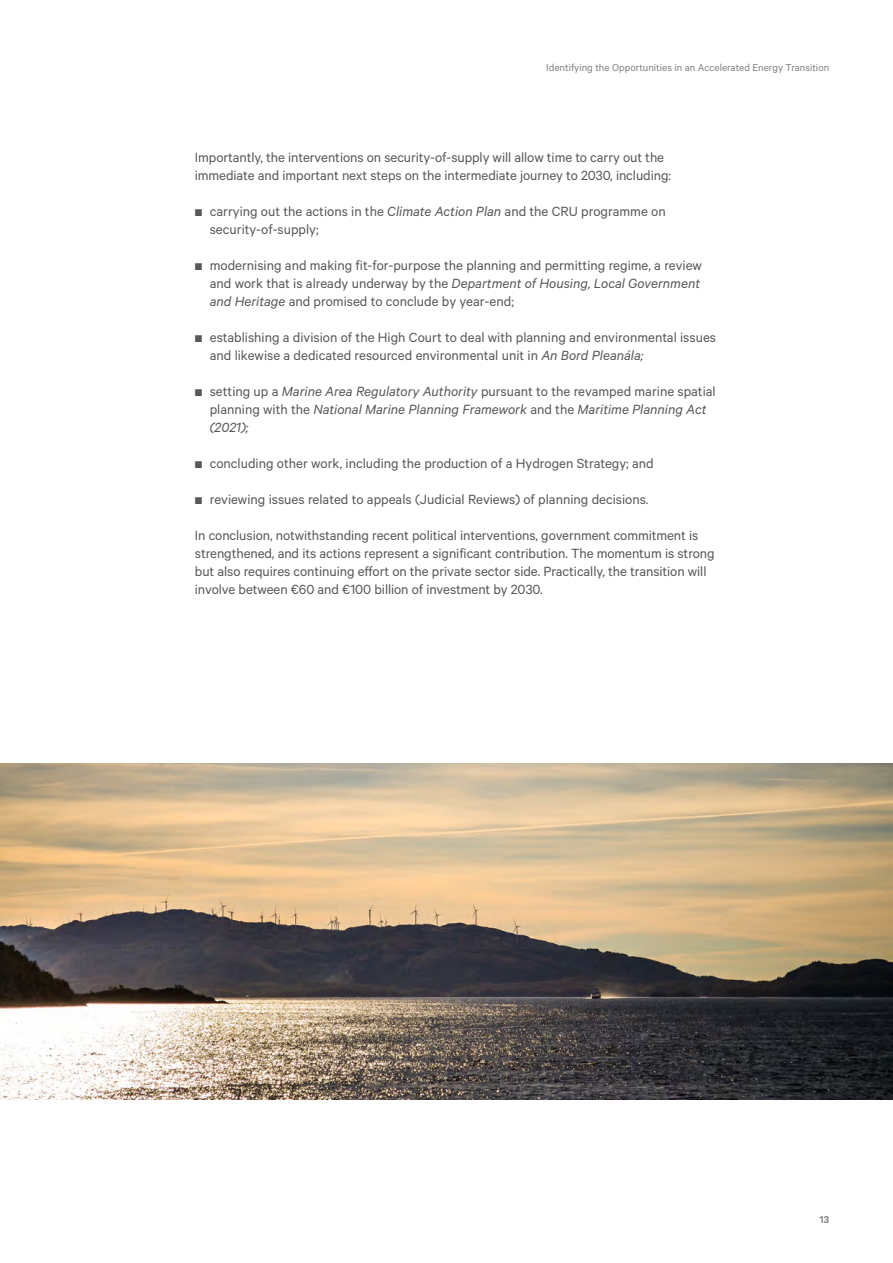
<style>
.page{position:relative;width:893px;height:1263px;background:#fff}
.page>*{position:absolute;margin:0;border:0;box-sizing:border-box;transform-origin:0 0}
.t1{font:15px/18px "Calibre";letter-spacing:-.005em;color:#57585a}
.t2{font:italic 15px/18px "Calibre";color:#57585a}
.t3{font:11.25px "Calibre";color:#808285}
.t4{font:600 11.25px "Calibre";color:#808285}
.s1{font-family:"Quadraat"}
.s2{font-style:italic}
.s3{font-family:"Quadraat";font-style:normal}
.s4{font-style:normal}
</style>
<div class="page">
<img style="left:0;top:764px;width:893px;height:335px">
<p class="t3" style="left:546px;top:61px;width:284px">Identifying the Opportunities in an Accelerated Energy Transition</p>
<p class="t1" style="left:195px;top:148px;width:478px">Importantly, the interventions on security-of-supply will allow time to carry out the immediate and important next steps on the intermediate journey to 2030, including:</p>
<p class="t1" style="left:210px;top:202px;width:457px;text-indent:-15px"><span class="s1">π</span> carrying out the actions in the <span class="s2">Climate Action Plan</span> and the CRU programme on security-of-supply;</p>
<p class="t1" style="left:210px;top:256px;width:494px;text-indent:-15px"><span class="s1">π</span> modernising and making fit-for-purpose the planning and permitting regime, a review and work that is already underway by the <span class="s2">Department of Housing, Local Government and Heritage</span> and promised to conclude by year-end;</p>
<p class="t1" style="left:210px;top:328px;width:508px;text-indent:-15px"><span class="s1">π</span> establishing a division of the High Court to deal with planning and environmental issues and likewise a dedicated resourced environmental unit in <span class="s2">An Bord Pleanála;</span></p>
<p class="t2" style="left:210px;top:382px;width:507px;text-indent:-15px"><span class="s3">π</span> <span class="s4">setting up a</span> Marine Area Regulatory Authority <span class="s4">pursuant to the revamped marine spatial planning with the</span> National Marine Planning Framework <span class="s4">and the</span> Maritime Planning Act (2021);</p>
<p class="t1" style="left:195px;top:454px;width:460px"><span class="s1">π</span> concluding other work, including the production of a Hydrogen Strategy; and</p>
<p class="t1" style="left:195px;top:490px;width:455px"><span class="s1">π</span> reviewing issues related to appeals (Judicial Reviews) of planning decisions.</p>
<p class="t1" style="left:195px;top:526px;width:521px">In conclusion, notwithstanding recent political interventions, government commitment is strengthened, and its actions represent a significant contribution. The momentum is strong but also requires continuing effort on the private sector side. Practically, the transition will involve between €60 and €100 billion of investment by 2030.</p>
<p class="t4" style="left:820px;top:1212px;width:11px">13</p>
</div>
